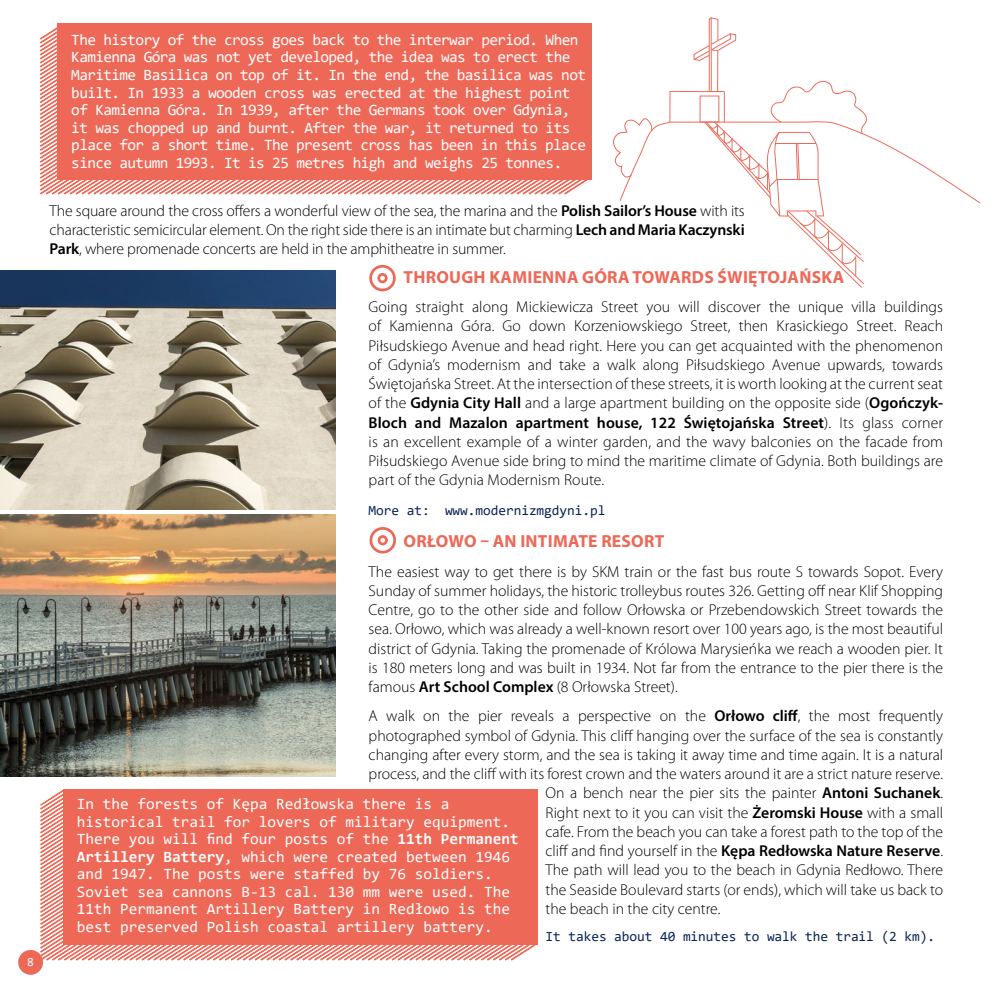
<style>
.page{position:relative;width:993px;height:993px;background:#fff}
.page>*{position:absolute;margin:0;border:0;box-sizing:border-box;transform-origin:0 0}
.t1{font:700 17.5px "Myriad Pro";letter-spacing:.015em;color:#ed6857}
.t2{font:300 15.75px/19.2px "Myriad Pro";color:#000;text-align:justify}
.t3{font:15.75px/17.5px "Consolas";letter-spacing:-.04em;color:#fff}
.t4{font:15.75px/17.5px "Consolas";color:#fff}
.t5{font:14px "Consolas";letter-spacing:-.005em;color:#0b2559}
.t6{font:12.25px "Consolas";color:#fff}
.s1{font-weight:600}
.s2{font-weight:700}
</style>
<div class="page">
<svg style="left:369px;top:265px;width:26px;height:26px"></svg>
<svg style="left:369px;top:527px;width:27px;height:26px"></svg>
<svg style="left:613px;top:17px;width:367px;height:271px"></svg>
<img style="left:0;top:514px;width:335px;height:261px">
<img style="left:0;top:271px;width:335px;height:238px">
<svg style="left:40px;top:789px;width:498px;height:171px;background:#ee7161"></svg>
<svg style="left:40px;top:25px;width:552px;height:169px;background:#ee7161"></svg>
<div style="left:18px;top:949px;width:25px;height:25px;background:#ed6857;border-radius:50%"></div>
<p class="t6" style="left:27px;top:953px;width:8px">8</p>
<p class="t3" style="left:71px;top:31px;width:516px">The history of the cross goes back to the interwar period. When Kamienna Góra was not yet developed, the idea was to erect the Maritime Basilica on top of it. In the end, the basilica was not built. In 1933 a wooden cross was erected at the highest point of Kamienna Góra. In 1939, after the Germans took over Gdynia, it was chopped up and burnt. After the war, it returned to its place for a short time. The present cross has been in this place since autumn 1993. It is 25 metres high and weighs 25 tonnes.</p>
<p class="t2" style="left:50px;top:200px;width:696px">The square around the cross offers a wonderful view of the sea, the marina and the <span class="s1">Polish Sailor’s House</span> with its characteristic semicircular element. On the right side there is an intimate but charming <span class="s1">Lech and Maria Kaczynski Park</span>, where promenade concerts are held in the amphitheatre in summer.</p>
<p class="t1" style="left:403px;top:265px;width:442px">THROUGH KAMIENNA GÓRA TOWARDS ŚWIĘTOJAŃSKA</p>
<p class="t2" style="left:368px;top:297px;width:576px">Going straight along Mickiewicza Street you will discover the unique villa buildings of Kamienna Góra. Go down Korzeniowskiego Street, then Krasickiego Street. Reach Piłsudskiego Avenue and head right. Here you can get acquainted with the phenomenon of Gdynia’s modernism and take a walk along Piłsudskiego Avenue upwards, towards Świętojańska Street. At the intersection of these streets, it is worth looking at the current seat of the <span class="s1">Gdynia City Hall</span> and a large apartment building on the opposite side (<span class="s1">Ogończyk-Bloch and Mazalon apartment house, 122 Świętojańska Street</span>). Its glass corner is an excellent example of a winter garden, and the wavy balconies on the facade from Piłsudskiego Avenue side bring to mind the maritime climate of Gdynia. Both buildings are part of the Gdynia Modernism Route.</p>
<p class="t5" style="left:368px;top:500px;width:238px">More at: www.modernizmgdyni.pl</p>
<p class="t1" style="left:403px;top:530px;width:262px">ORŁOWO – AN INTIMATE RESORT</p>
<p class="t2" style="left:368px;top:561px;width:576px">The easiest way to get there is by SKM train or the fast bus route S towards Sopot. Every Sunday of summer holidays, the historic trolleybus routes 326. Getting off near Klif Shopping Centre, go to the other side and follow Orłowska or Przebendowskich Street towards the sea. Orłowo, which was already a well-known resort over 100 years ago, is the most beautiful district of Gdynia. Taking the promenade of Królowa Marysieńka we reach a wooden pier. It is 180 meters long and was built in 1934. Not far from the entrance to the pier there is the famous <span class="s1">Art School Complex</span> (8 Orłowska Street).</p>
<p class="t2" style="left:368px;top:706px;width:576px">A walk on the pier reveals a perspective on the <span class="s1">Orłowo cliff</span>, the most frequently</p>
<p class="t2" style="left:368px;top:725px;width:576px">photographed symbol of Gdynia. This cliff hanging over the surface of the sea is constantly</p>
<p class="t2" style="left:368px;top:744px;width:576px">changing after every storm, and the sea is taking it away time and time again. It is a natural</p>
<p class="t2" style="left:368px;top:763px;width:576px">process, and the cliff with its forest crown and the waters around it are a strict nature reserve.</p>
<p class="t2" style="left:545px;top:783px;width:399px">On a bench near the pier sits the painter <span class="s1">Antoni Suchanek</span>.</p>
<p class="t2" style="left:545px;top:802px;width:399px">Right next to it you can visit the <span class="s1">Żeromski House</span> with a small</p>
<p class="t2" style="left:545px;top:821px;width:399px">cafe. From the beach you can take a forest path to the top of the</p>
<p class="t2" style="left:545px;top:840px;width:399px">cliff and find yourself in the <span class="s1">Kępa Redłowska Nature Reserve</span>.</p>
<p class="t2" style="left:545px;top:860px;width:399px">The path will lead you to the beach in Gdynia Redłowo. There</p>
<p class="t2" style="left:545px;top:879px;width:399px">the Seaside Boulevard starts (or ends), which will take us back to</p>
<p class="t2" style="left:545px;top:898px;width:176px">the beach in the city centre.</p>
<p class="t5" style="left:545px;top:926px;width:391px">It takes about 40 minutes to walk the trail (2 km).</p>
<p class="t4" style="left:77px;top:794px;width:443px">In the forests of Kępa Redłowska there is a historical trail for lovers of military equipment.<br>There you will find four posts of the <span class="s2">11th Permanent Artillery Battery</span>, which were created between 1946 and 1947. The posts were staffed by 76 soldiers.<br>Soviet sea cannons B-13 cal. 130 mm were used. The 11th Permanent Artillery Battery in Redłowo is the best preserved Polish coastal artillery battery.</p>
</div>
